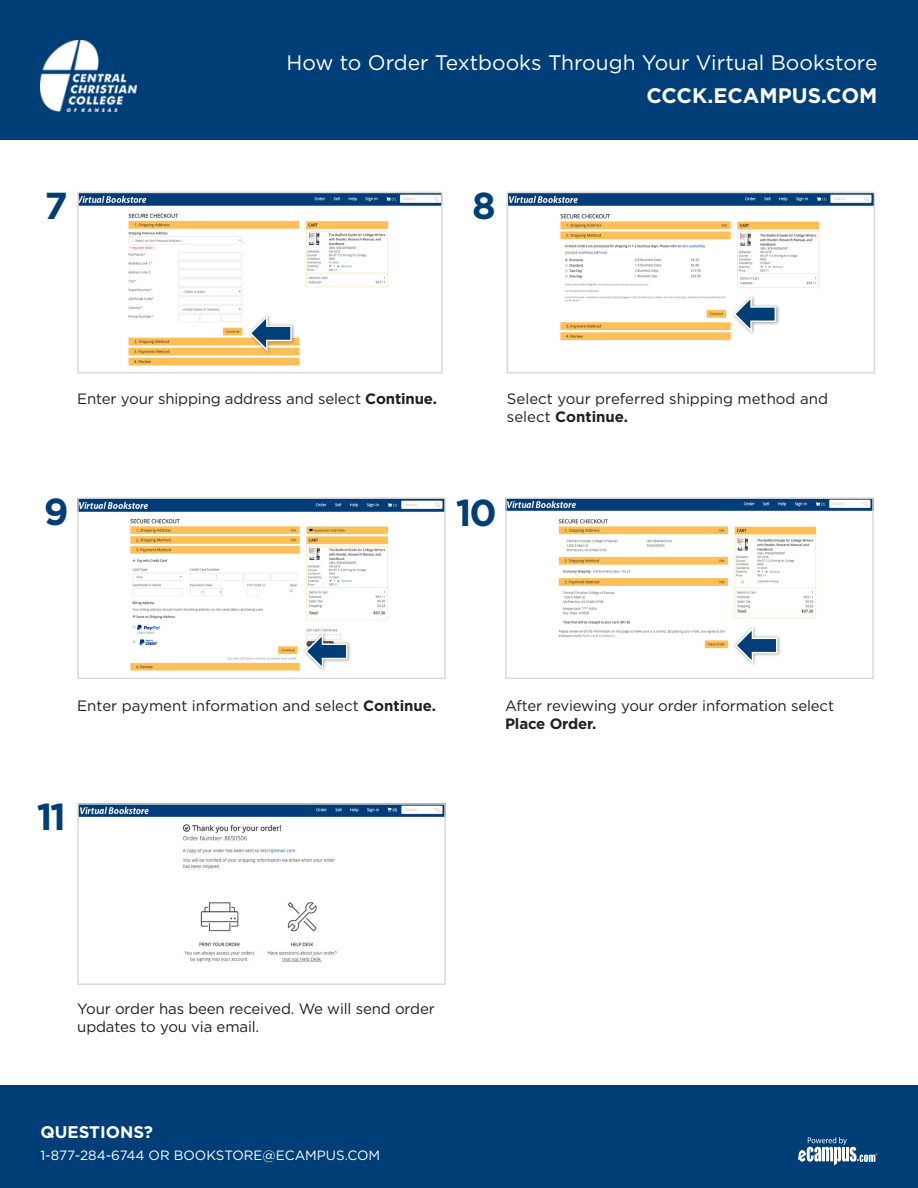
<style>
.page{position:relative;width:918px;height:1188px;background:#fff}
.page>*{position:absolute;margin:0;border:0;box-sizing:border-box;transform-origin:0 0}
.t1{font:700 37.5px "Gotham";color:#003e78}
.t2{font:21px "Gotham";color:#fff}
.t3{font:700 21px "Gotham";color:#fff}
.t4{font:700 16.8px "Gotham";color:#fff}
.t5{font:15px/18px "Gotham";letter-spacing:-.01em;color:#231f20}
.t6{font:700 15px "Gotham";color:#231f20}
.t7{font:13.5px "Gotham";color:#fff}
.s1{font-weight:700}
.s2{font-weight:400}
</style>
<div class="page">
<div style="left:0;top:1085px;width:918px;height:103px;background:#003e78"></div>
<svg style="left:798px;top:1137px;width:80px;height:29px"></svg>
<img style="left:80px;top:500px;width:363px;height:171px">
<div style="left:77px;top:497px;width:369px;height:182px;border:2px solid #d8d9da"></div>
<img style="left:80px;top:195px;width:360px;height:171px">
<div style="left:77px;top:192px;width:366px;height:181px;border:2px solid #d8d9da"></div>
<img style="left:510px;top:195px;width:362px;height:146px">
<div style="left:507px;top:192px;width:368px;height:181px;border:2px solid #d8d9da"></div>
<img style="left:508px;top:500px;width:363px;height:149px">
<div style="left:505px;top:497px;width:369px;height:182px;border:2px solid #d8d9da"></div>
<img style="left:80px;top:806px;width:363px;height:156px">
<div style="left:77px;top:803px;width:369px;height:182px;border:2px solid #d8d9da"></div>
<div style="left:247px;top:313px;width:49px;height:42px;background:#231f20;opacity:.45"></div>
<svg style="left:249px;top:315px;width:43px;height:37px"></svg>
<div style="left:731px;top:294px;width:49px;height:42px;background:#231f20;opacity:.45"></div>
<svg style="left:734px;top:296px;width:42px;height:36px"></svg>
<div style="left:302px;top:631px;width:50px;height:43px;background:#231f20;opacity:.45"></div>
<svg style="left:305px;top:633px;width:42px;height:37px"></svg>
<div style="left:732px;top:625px;width:50px;height:43px;background:#231f20;opacity:.45"></div>
<svg style="left:735px;top:627px;width:42px;height:37px"></svg>
<div style="left:0;top:0;width:918px;height:139px;background:#003e78"></div>
<img style="left:40px;top:41px;width:96px;height:71px">
<p class="t1" style="left:44px;top:181px;width:25px">7</p>
<p class="t2" style="left:286px;top:49px;width:592px">How to Order Textbooks Through Your Virtual Bookstore</p>
<p class="t3" style="left:646px;top:81px;width:233px">CCCK.ECAMPUS.COM</p>
<p class="t1" style="left:472px;top:181px;width:25px">8</p>
<p class="t5" style="left:77px;top:389px;width:361px">Enter your shipping address and select <span class="s1">Continue.</span></p>
<p class="t5" style="left:507px;top:389px;width:323px">Select your preferred shipping method and</p>
<p class="t6" style="left:507px;top:407px;width:123px"><span class="s2">select</span> Continue.</p>
<p class="t1" style="left:44px;top:487px;width:26px">9</p>
<p class="t1" style="left:456px;top:488px;width:42px">10</p>
<p class="t5" style="left:77px;top:697px;width:361px">Enter payment information and select <span class="s1">Continue.</span></p>
<p class="t5" style="left:505px;top:697px;width:331px">After reviewing your order information select<br><span class="s1">Place Order.</span></p>
<p class="t1" style="left:37px;top:792px;width:31px">11</p>
<p class="t5" style="left:77px;top:1000px;width:359px">Your order has been received. We will send order updates to you via email.</p>
<p class="t4" style="left:40px;top:1121px;width:114px">QUESTIONS?</p>
<p class="t7" style="left:40px;top:1147px;width:341px">1-877-284-6744 OR BOOKSTORE@ECAMPUS.COM</p>
</div>
